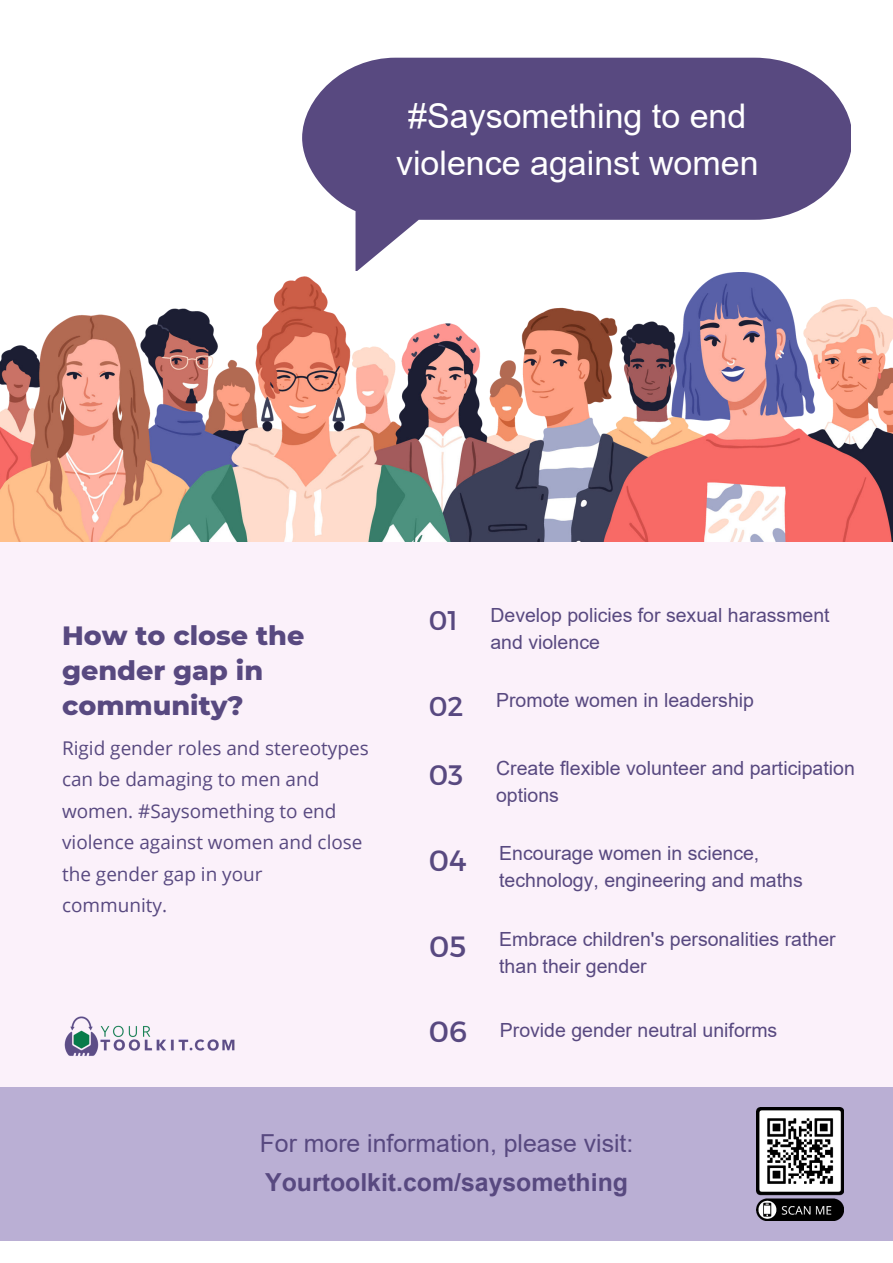
<style>
.page{position:relative;width:893px;height:1263px;background:#fff}
.page>*{position:absolute;margin:0;border:0;box-sizing:border-box;transform-origin:0 0}
.t1{font:33.97px/47.2px "Arial";color:#fff;text-align:center}
.t2{font:29.33px "Montserrat";color:#584980}
.t3{font:28.12px "Montserrat";color:#584980}
.t4{font:800 27px/34.9px "Montserrat";color:#584980}
.t5{font:27px "Montserrat";color:#584980}
.t6{font:24.83px "Arial";color:#584980}
.t7{font:700 24.83px "Arial";color:#584980}
.t8{font:19.5px/27px "Arial";color:#584980}
.t9{font:18.98px/31.5px "Open Sans";color:#584980}
.s1{font-family:"Montserrat";font-size:27.22px}
.s2{font-family:"Montserrat";font-size:29.33px}
</style>
<div class="page">
<img style="left:0;top:272px;width:893px;height:271px">
<div style="left:0;top:543px;width:893px;height:567px;background:#fbf1fa"></div>
<div style="left:0;top:1087px;width:893px;height:153px;background:#baafd4"></div>
<img style="left:64px;top:1016px;width:171px;height:40px">
<svg style="left:302px;top:58px;width:548px;height:162px;background:#645689"></svg>
<img style="left:756px;top:1108px;width:87px;height:113px">
<h1 class="t1" style="left:396px;top:92px;width:364px">#Saysomething to end violence against women</h1>
<h3 class="t4" style="left:62px;top:617px;width:244px">How to close the gender gap in community?</h3>
<p class="t9" style="left:62px;top:732px;width:308px">Rigid gender roles and stereotypes can be damaging to men and women. #Saysomething to end violence against women and close the gender gap in your community.</p>
<h3 class="t5" style="left:429px;top:604px;width:31px">01</h3>
<p class="t8" style="left:490px;top:601px;width:341px">Develop policies for sexual harassment and violence</p>
<p class="t8" style="left:429px;top:687px;width:327px"><span class="s1">02</span> Promote women in leadership</p>
<h3 class="t3" style="left:429px;top:758px;width:36px">03</h3>
<p class="t8" style="left:496px;top:754px;width:360px">Create flexible volunteer and participation options</p>
<h2 class="t2" style="left:429px;top:843px;width:39px">04</h2>
<p class="t8" style="left:499px;top:840px;width:305px">Encourage women in science, technology, engineering and maths</p>
<h2 class="t2" style="left:429px;top:928px;width:39px">05</h2>
<p class="t8" style="left:499px;top:925px;width:338px">Embrace children's personalities rather than their gender</p>
<p class="t8" style="left:429px;top:1017px;width:350px"><span class="s2">06</span> Provide gender neutral uniforms</p>
<p class="t6" style="left:260px;top:1126px;width:375px">For more information, please visit:</p>
<p class="t7" style="left:265px;top:1164px;width:364px">Yourtoolkit.com/saysomething</p>
</div>
